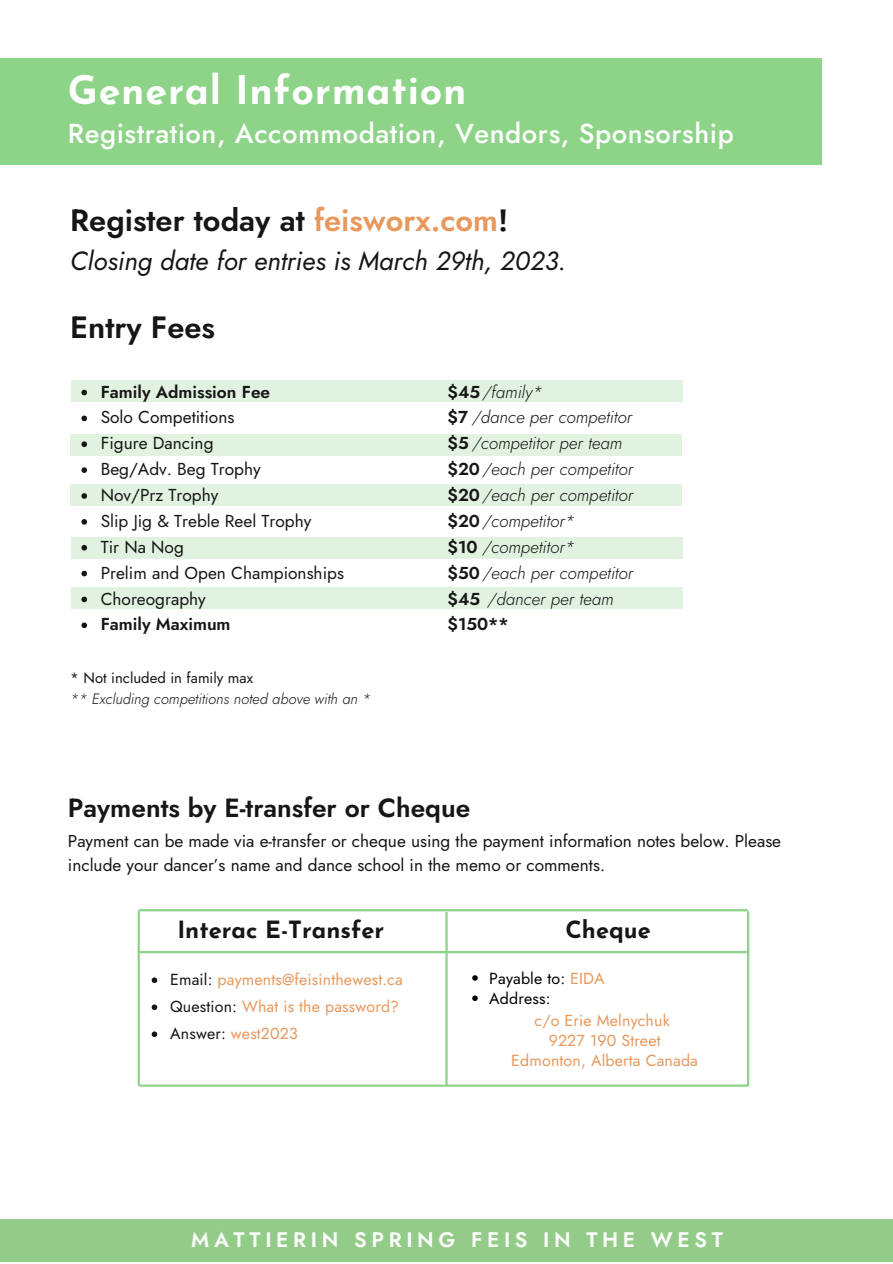
<style>
.page{position:relative;width:893px;height:1264px;background:#fff}
.page>*{position:absolute;margin:0;border:0;box-sizing:border-box;transform-origin:0 0}
.t1{font:700 39.45px "Josefin Sans";letter-spacing:.02em;color:#fff}
.t2{font:600 30.75px "Jost";color:#161616}
.t3{font:500 27.45px "Jost";letter-spacing:.02em;color:#fff}
.t4{font:italic 26.25px "Jost";color:#161616}
.t5{font:600 26.25px "Jost";color:#161616}
.t6{font:700 23.7px "Josefin Sans";color:#161616}
.t7{font:600 21px "Jost";letter-spacing:.22em;color:#fbfbfb}
.t8{font:17.25px/25.8px "Jost";color:#161616}
.t9{font:italic 300 17.25px/25.8px "Jost";color:#161616}
.t10{font:600 17.25px "Jost";color:#161616}
.t11{font:15.9px/27px "Jost";letter-spacing:.01em;color:#e8985c}
.t12{font:15.9px/20.2px "Jost";letter-spacing:.01em;color:#000}
.t13{font:italic 300 14.85px "Jost";color:#161616}
.t14{font:14.85px "Jost";color:#161616}
.s1{color:#e8985c}
.s2{font-weight:600;font-style:normal}
.s3{color:#171514}
.s4{color:#161616}
</style>
<div class="page">
<div style="left:0;top:1218px;width:892px;height:43px;background:#93cc89"></div>
<div style="left:0;top:58px;width:821px;height:107px;background:#8dd388"></div>
<div style="left:71px;top:381px;width:612px;height:21px;background:#e1f3e0"></div>
<div style="left:70px;top:434px;width:612px;height:21px;background:#e1f3e0"></div>
<div style="left:70px;top:484px;width:612px;height:21px;background:#e1f3e0"></div>
<div style="left:71px;top:537px;width:612px;height:21px;background:#e1f3e0"></div>
<div style="left:71px;top:587px;width:612px;height:21px;background:#e1f3e0"></div>
<svg style="left:81px;top:390px;width:6px;height:5px"></svg>
<svg style="left:81px;top:415px;width:6px;height:6px"></svg>
<svg style="left:81px;top:441px;width:6px;height:6px"></svg>
<svg style="left:81px;top:467px;width:6px;height:6px"></svg>
<svg style="left:81px;top:493px;width:6px;height:6px"></svg>
<svg style="left:81px;top:519px;width:6px;height:5px"></svg>
<svg style="left:81px;top:545px;width:6px;height:5px"></svg>
<svg style="left:81px;top:570px;width:6px;height:6px"></svg>
<svg style="left:81px;top:596px;width:6px;height:6px"></svg>
<svg style="left:81px;top:622px;width:6px;height:6px"></svg>
<svg style="left:152px;top:977px;width:5px;height:6px"></svg>
<svg style="left:152px;top:1004px;width:5px;height:6px"></svg>
<svg style="left:152px;top:1031px;width:5px;height:6px"></svg>
<hr style="left:445px;top:912px;width:2px;height:172px;background:#8dd388">
<hr style="left:139px;top:951px;width:609px;height:2px;background:#8dd388">
<hr style="left:747px;top:912px;width:2px;height:173px;background:#8dd388">
<hr style="left:138px;top:911px;width:2px;height:173px;background:#8dd388">
<hr style="left:140px;top:1084px;width:607px;height:2px;background:#8dd388">
<hr style="left:140px;top:909px;width:607px;height:2px;background:#8dd388">
<svg style="left:472px;top:975px;width:5px;height:5px"></svg>
<svg style="left:472px;top:995px;width:5px;height:6px"></svg>
<h1 class="t1" style="left:68px;top:74px;width:400px">General Information</h1>
<h3 class="t3" style="left:68px;top:114px;width:667px">Registration, Accommodation, Vendors, Sponsorship</h3>
<h2 class="t2" style="left:70px;top:198px;width:439px">Register today at <span class="s1">feisworx.com</span>!</h2>
<h3 class="t4" style="left:70px;top:242px;width:497px">Closing date for entries is March 29th, 2023.</h3>
<h2 class="t2" style="left:70px;top:305px;width:146px">Entry Fees</h2>
<p class="t10" style="left:101px;top:379px;width:171px">Family Admission Fee</p>
<p class="t8" style="left:101px;top:404px;width:245px">Solo Competitions<br>Figure Dancing<br>Beg/Adv. Beg Trophy<br>Nov/Prz Trophy<br>Slip Jig &amp; Treble Reel Trophy<br>Tir Na Nog<br>Prelim and Open Championships<br>Choreography</p>
<p class="t10" style="left:101px;top:612px;width:131px">Family Maximum</p>
<p class="t14" style="left:70px;top:667px;width:184px">* Not included in family max</p>
<p class="t13" style="left:70px;top:687px;width:302px">** Excluding competitions noted above with an *</p>
<p class="t9" style="left:447px;top:378px;width:187px"><span class="s2">$45</span>/family*<br><span class="s2">$7</span> /dance per competitor <span class="s2">$5</span> /competitor per team <span class="s2">$20</span> /each per competitor <span class="s2">$20</span> /each per competitor <span class="s2">$20</span> /competitor*<br><span class="s2">$10</span> /competitor*<br><span class="s2">$50</span> /each per competitor <span class="s2">$45<br>$150**</span></p>
<p class="t9" style="left:488px;top:585px;width:127px">/dancer per team</p>
<h3 class="t5" style="left:68px;top:788px;width:404px">Payments by E-transfer or Cheque</h3>
<p class="t8" style="left:68px;top:829px;width:714px;line-height:23.5px">Payment can be made via e-transfer or cheque using the payment information notes below. Please include your dancer’s name and dance school in the memo or comments.</p>
<h3 class="t6" style="left:177px;top:920px;width:208px">Interac E-Transfer</h3>
<h3 class="t6" style="left:565px;top:920px;width:87px">Cheque</h3>
<p class="t12" style="left:489px;top:967px;width:117px">Payable to: <span class="s1">EIDA<br></span>Address:</p>
<p class="t11" style="left:511px;top:1010px;width:188px;line-height:20.2px;text-align:center">c/o Erie Melnychuk<br>9227 190 Street<br>Edmonton, Alberta Canada</p>
<p class="t11" style="left:170px;top:966px;width:234px"><span class="s3">Email:</span> payments@feisinthewest.ca<br><span class="s4">Question:</span> What is the password?<br><span class="s4">Answer:</span> west2023</p>
<p class="t7" style="left:191px;top:1224px;width:533px">MATTIERIN SPRING FEIS IN THE WEST</p>
</div>
